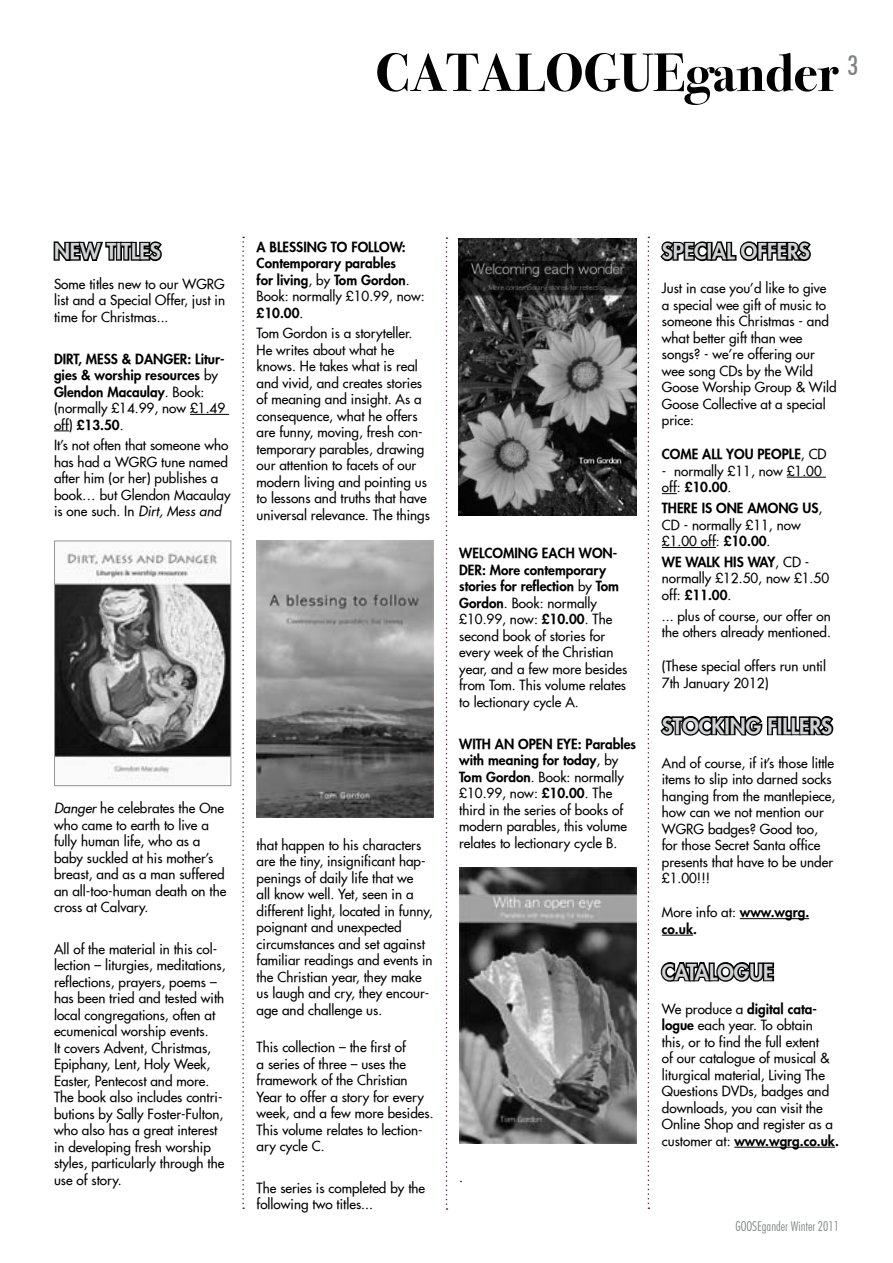
<style>
.page{position:relative;width:893px;height:1263px;background:#fff}
.page>*{position:absolute;margin:0;border:0;box-sizing:border-box;transform-origin:0 0}
.t1{font:54px "Bodoni Svty Two ITCTT Bold";color:#000}
.t2{font:500 condensed 27px "Futura BT";color:#808285}
.t3{font:800 21px "Futura";color:#d1d3d4}
.t4{font:13.5px/16.5px "Futura";color:#000}
.t5{font:800 13.5px/16.5px "Futura";color:#000}
.t6{font:300 condensed 13.5px "Futura BT";color:#808285}
.s1{font-weight:400}
.s2{font-style:italic}
.s3{font-weight:800}
</style>
<div class="page">
<hr style="left:190px;top:414px;width:39px;height:1px;background:#000">
<svg style="left:54px;top:430px;width:15px;height:1px"></svg>
<svg style="left:53px;top:241px;width:109px;height:21px"></svg>
<svg style="left:446px;top:237px;width:1px;height:973px"></svg>
<hr style="left:787px;top:477px;width:39px;height:1px;background:#000">
<svg style="left:662px;top:493px;width:15px;height:1px"></svg>
<hr style="left:662px;top:547px;width:54px;height:1px;background:#000">
<hr style="left:740px;top:918px;width:69px;height:1px;background:#000">
<hr style="left:662px;top:935px;width:31px;height:1px;background:#000">
<hr style="left:734px;top:1147px;width:101px;height:1px;background:#000">
<svg style="left:660px;top:241px;width:151px;height:21px"></svg>
<svg style="left:660px;top:715px;width:174px;height:21px"></svg>
<svg style="left:660px;top:962px;width:115px;height:20px;background:#3c3c3c"></svg>
<img style="left:54px;top:540px;width:176px;height:247px">
<img style="left:256px;top:540px;width:178px;height:277px">
<img style="left:459px;top:867px;width:177px;height:277px">
<img style="left:459px;top:238px;width:177px;height:278px">
<div style="left:54px;top:541px;width:177px;height:245px;border:1px solid #939598"></div>
<svg style="left:648px;top:237px;width:1px;height:972px"></svg>
<svg style="left:242px;top:237px;width:2px;height:972px"></svg>
<h1 class="t1" style="left:375px;top:28px;width:465px">CATALOGUEgander</h1>
<h2 class="t2" style="left:848px;top:49px;width:12px">3</h2>
<h3 class="t3" style="left:54px;top:238px;width:108px">NEW TITLES</h3>
<p class="t4" style="left:54px;top:276px;width:173px;text-align:justify">Some titles new to our WGRG list and a Special Offer, just in time for Christmas...</p>
<p class="t5" style="left:54px;top:350px;width:173px">DIRT, MESS &amp; DANGER: Litur&shy;gies &amp; worship resources <span class="s1">by<br></span>Glendon Macaulay<span class="s1">. Book: (normally £14.99, now £1.49 off)</span> £13.50<span class="s1">.</span></p>
<p class="t4" style="left:54px;top:437px;width:178px">It’s not often that someone who has had a WGRG tune named after him (or her) publishes a book… but Glendon Macaulay is one such. In <span class="s2">Dirt, Mess and</span></p>
<p class="t5" style="left:257px;top:238px;width:169px">A BLESSING TO FOLLOW:<br>Contemporary parables<br>for living<span class="s1">, by</span> Tom Gordon<span class="s1">.<br>Book: normally £10.99, now: </span>£10.00<span class="s1">.</span></p>
<p class="t4" style="left:257px;top:325px;width:175px">Tom Gordon is a storyteller.<br>He writes about what he knows. He takes what is real and vivid, and creates stories of meaning and insight. As a consequence, what he offers are funny, moving, fresh con&shy;temporary parables, drawing our attention to facets of our modern living and pointing us to lessons and truths that have universal relevance. The things</p>
<p class="t4" style="left:54px;top:800px;width:174px"><span class="s2">Danger</span> he celebrates the One who came to earth to live a fully human life, who as a baby suckled at his mother’s breast, and as a man suffered an all-too-human death on the cross at Calvary.</p>
<p class="t4" style="left:54px;top:941px;width:173px">All of the material in this col&shy;lection – liturgies, meditations, reflections, prayers, poems – has been tried and tested with local congregations, often at ecumenical worship events.<br>It covers Advent, Christmas,<br>Epiphany, Lent, Holy Week,<br>Easter, Pentecost and more.<br>The book also includes contri&shy;butions by Sally Foster-Fulton, who also has a great interest in developing fresh worship styles, particularly through the use of story.</p>
<p class="t4" style="left:257px;top:837px;width:178px">that happen to his characters are the tiny, insignificant hap&shy;penings of daily life that we<br>all know well. Yet, seen in a different light, located in funny, poignant and unexpected circumstances and set against familiar readings and events in the Christian year, they make us laugh and cry, they encour&shy;age and challenge us.</p>
<p class="t4" style="left:257px;top:1039px;width:178px">This collection – the first of<br>a series of three – uses the framework of the Christian<br>Year to offer a story for every week, and a few more besides.<br>This volume relates to lection&shy;ary cycle C.</p>
<p class="t4" style="left:257px;top:1179px;width:170px">The series is completed by the following two titles...</p>
<p class="t4" style="left:459px;top:545px;width:169px"><span class="s3">WELCOMING EACH WON-<br>DER: More contemporary stories for reflection</span> by <span class="s3">Tom<br>Gordon</span>. Book: normally £10.99, now: <span class="s3">£10.00</span>. The second book of stories for every week of the Christian year, and a few more besides from Tom. This volume relates to lectionary cycle A.</p>
<p class="t4" style="left:459px;top:735px;width:178px"><span class="s3">WITH AN OPEN EYE: Parables with meaning for today</span>, by<br><span class="s3">Tom Gordon</span>. Book: normally £10.99, now: <span class="s3">£10.00</span>. The third in the series of books of modern parables, this volume relates to lectionary cycle B.</p>
<p class="t4" style="left:459px;top:1169px;width:5px">.</p>
<h3 class="t3" style="left:662px;top:238px;width:149px">SPECIAL OFFERS</h3>
<p class="t4" style="left:662px;top:280px;width:176px">Just in case you’d like to give a special wee gift of music to someone this Christmas - and what better gift than wee songs? - we’re offering our wee song CDs by the Wild<br>Goose Worship Group &amp; Wild<br>Goose Collective at a special price:</p>
<p class="t5" style="left:662px;top:446px;width:166px">COME ALL YOU PEOPLE<span class="s1">, CD</span></p>
<p class="t4" style="left:662px;top:463px;width:162px">- normally £11, now £1.00 off: <span class="s3">£10.00</span>.</p>
<p class="t4" style="left:662px;top:500px;width:162px"><span class="s3">THERE IS ONE AMONG US</span>,<br>CD - normally £11, now £1.00 off: <span class="s3">£10.00</span>.</p>
<p class="t4" style="left:662px;top:554px;width:169px"><span class="s3">WE WALK HIS WAY</span>, CD - normally £12.50, now £1.50 off: <span class="s3">£11.00</span>.</p>
<p class="t4" style="left:662px;top:607px;width:171px">... plus of course, our offer on the others already mentioned.</p>
<p class="t4" style="left:662px;top:658px;width:166px">(These special offers run until<br>7th January 2012)</p>
<h3 class="t3" style="left:662px;top:713px;width:172px">STOCKING FILLERS</h3>
<p class="t4" style="left:662px;top:754px;width:175px">And of course, if it’s those little items to slip into darned socks hanging from the mantlepiece, how can we not mention our<br>WGRG badges? Good too, for those Secret Santa office presents that have to be under £1.00!!!</p>
<p class="t5" style="left:662px;top:904px;width:149px"><span class="s1">More info at:</span> www.wgrg. co.uk.</p>
<h3 class="t3" style="left:662px;top:959px;width:113px">CATALOGUE</h3>
<p class="t4" style="left:662px;top:1001px;width:179px">We produce a <span class="s3">digital cata&shy;logue</span> each year. To obtain this, or to find the full extent<br>of our catalogue of musical &amp; liturgical material, Living The<br>Questions DVDs, badges and downloads, you can visit the<br>Online Shop and register as a customer at: <span class="s3">www.wgrg.co.uk.</span></p>
<p class="t6" style="left:735px;top:1218px;width:105px">GOOSEgander Winter 2011</p>
</div>
